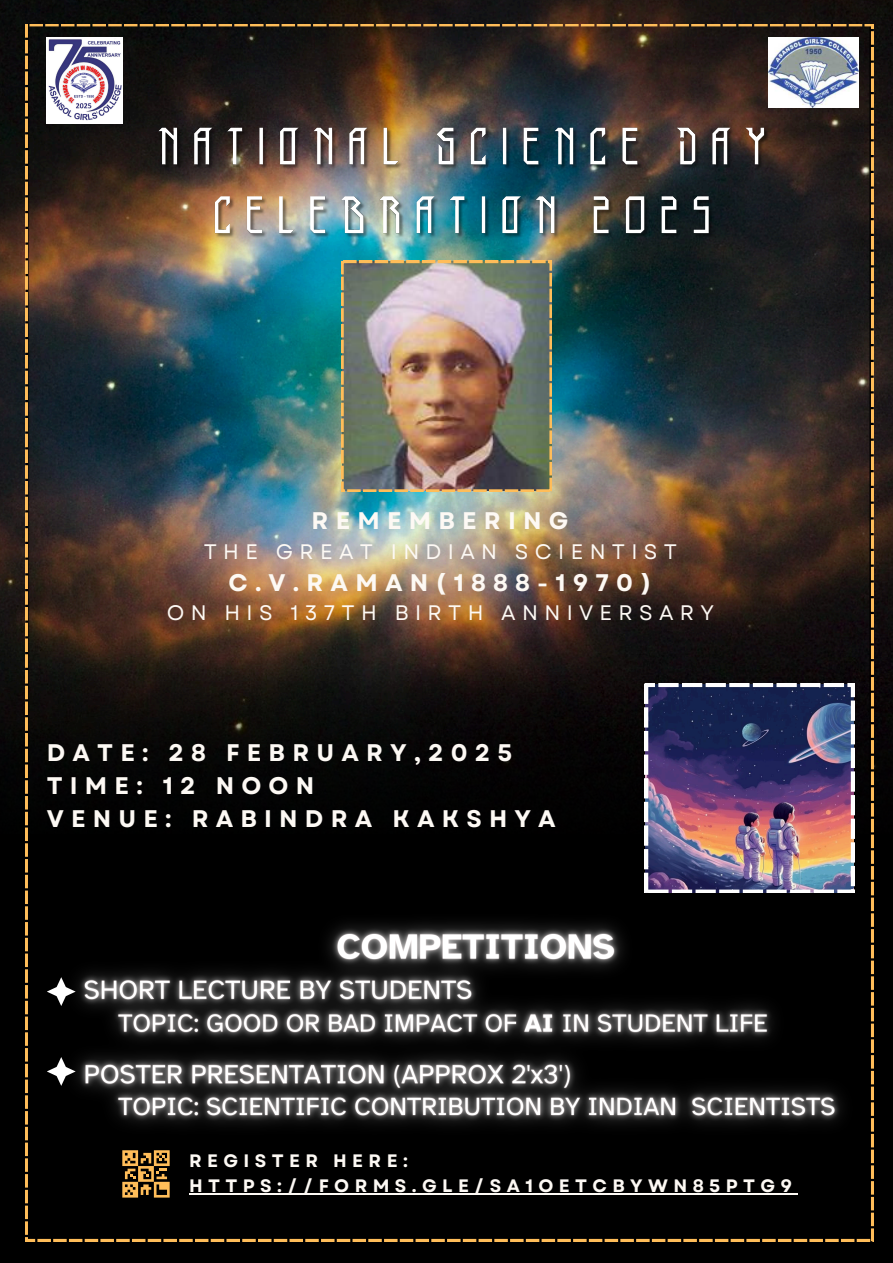
<style>
.page{position:relative;width:893px;height:1263px;background:#000}
.page>*{position:absolute;margin:0;border:0;box-sizing:border-box;transform-origin:0 0}
.t1{font:700 24px/32.6px "Garet";letter-spacing:.3em;color:#fdf9f4}
.t2{font:21px "Garet";letter-spacing:.3em;color:#fdf9f4}
.t3{font:700 18px "Garet";letter-spacing:.3em;color:#fdf9f4}
</style>
<div class="page">
<img style="left:0;top:0;width:893px;height:376px">
<svg style="left:0;top:376px;width:893px;height:520px"></svg>
<img style="left:26px;top:24px;width:847px;height:1217px">
<img style="left:23px;top:887px;width:850px;height:273px">
<svg style="left:47px;top:1057px;width:29px;height:29px"></svg>
<svg style="left:47px;top:977px;width:29px;height:29px"></svg>
<img style="left:645px;top:684px;width:209px;height:209px">
<img style="left:769px;top:37px;width:90px;height:70px">
<img style="left:341px;top:261px;width:210px;height:230px">
<img style="left:47px;top:37px;width:75px;height:86px">
<svg style="left:122px;top:1150px;width:48px;height:47px"></svg>
<img style="left:157px;top:125px;width:623px;height:120px">
<hr style="left:189px;top:1193px;width:608px;height:2px;background:#fdf9f4">
<p class="t1" style="left:311px;top:505px;width:258px">REMEMBERING</p>
<p class="t2" style="left:204px;top:536px;width:475px">THE GREAT INDIAN SCIENTIST</p>
<p class="t1" style="left:228px;top:566px;width:424px">C.V.RAMAN(1888-1970)</p>
<p class="t2" style="left:167px;top:597px;width:549px">ON HIS 137TH BIRTH ANNIVERSARY</p>
<p class="t1" style="left:47px;top:737px;width:510px">DATE: 28 FEBRUARY,2025<br>TIME: 12 NOON<br>VENUE: RABINDRA KAKSHYA</p>
<p class="t3" style="left:189px;top:1148px;width:220px">REGISTER HERE:</p>
<p class="t3" style="left:189px;top:1172px;width:604px">HTTPS://FORMS.GLE/SA1OETCBYWN85PTG9</p>
</div>
